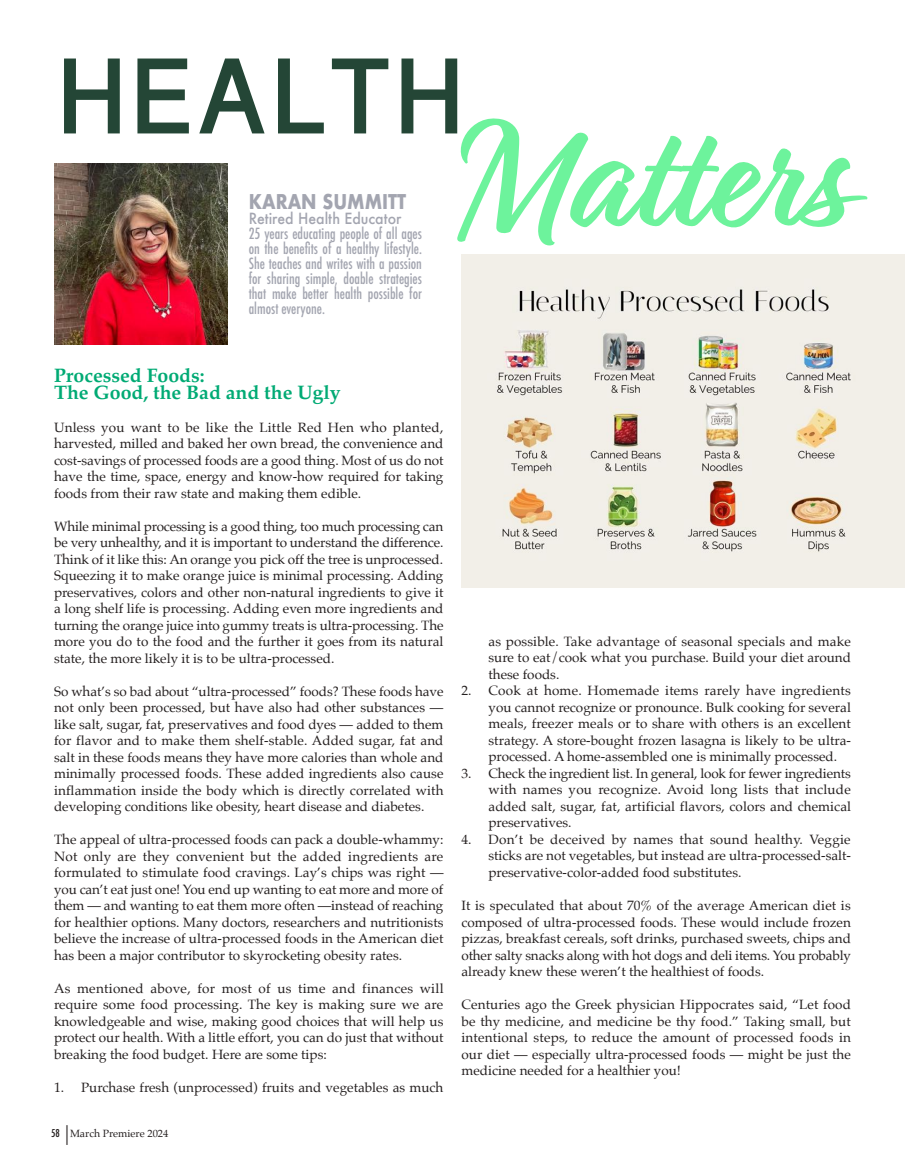
<style>
.page{position:relative;width:905px;height:1175px;background:#fff}
.page>*{position:absolute;margin:0;border:0;box-sizing:border-box;transform-origin:0 0}
.t1{font:700 159px "Relation Two";color:#6df39c;scale:.94 1}
.t2{font:700 109.95px "Myanmar Sangam MN";color:#244636;scale:.94 1}
.t3{font:700 19.8px "Futura";color:#a3a5b0;scale:.85 1}
.t4{font:700 19.5px/16.5px "Palatino";color:#00aa74}
.t5{font:500 condensed 15px/15px "Futura";color:#a3a5b0;text-align:justify;scale:.94 1}
.t6{font:500 15px "Futura";color:#a3a5b0;scale:.94 1}
.t7{font:13.5px/16.5px "Palatino";color:#241f1f;text-align:justify}
.t8{font:10.5px "Palatino";color:#241f1f}
.s1{font-family:"Futura";font-weight:500;font-stretch:condensed}
.s2{font-family:"Futura";font-weight:500;font-stretch:condensed;font-size:21px}
</style>
<div class="page">
<hr style="left:904px;top:0;width:1px;height:84px;background:#f2efe8">
<div style="left:461px;top:254px;width:443px;height:333px;background:#f2efe8"></div>
<img style="left:497px;top:289px;width:354px;height:263px">
<img style="left:54px;top:164px;width:174px;height:180px">
<hr style="left:904px;top:85px;width:1px;height:253px;background:#f2efe8">
<h2 class="t2" style="left:55px;top:31px;width:438px">HEALTH</h2>
<h1 class="t1" style="left:461px;top:88px;width:407px">Matters</h1>
<h3 class="t3" style="left:249px;top:187px;width:187px">KARAN SUMMITT</h3>
<p class="t6" style="left:249px;top:208px;width:164px">Retired Health Educator</p>
<p class="t5" style="left:249px;top:226px;width:186px">25 years educating people of all ages on the benefits of a healthy lifestyle.<br>She teaches and writes with a passion for sharing simple, doable strategies that make better health possible for almost everyone.</p>
<h3 class="t4" style="left:54px;top:367px;width:288px">Processed Foods:<br>The Good, the Bad and the Ugly</h3>
<p class="t7" style="left:54px;top:418px;width:391px">Unless you want to be like the Little Red Hen who planted, harvested, milled and baked her own bread, the convenience and cost-savings of processed foods are a good thing. Most of us do not have the time, space, energy and know-how required for taking foods from their raw state and making them edible.</p>
<p class="t7" style="left:54px;top:517px;width:391px">While minimal processing is a good thing, too much processing can be very unhealthy, and it is important to understand the difference.<br>Think of it like this: An orange you pick off the tree is unprocessed.<br>Squeezing it to make orange juice is minimal processing. Adding preservatives, colors and other non-natural ingredients to give it a long shelf life is processing. Adding even more ingredients and turning the orange juice into gummy treats is ultra-processing. The more you do to the food and the further it goes from its natural state, the more likely it is to be ultra-processed.</p>
<p class="t7" style="left:54px;top:682px;width:391px">So what’s so bad about “ultra-processed” foods? These foods have not only been processed, but have also had other substances — like salt, sugar, fat, preservatives and food dyes — added to them for flavor and to make them shelf-stable. Added sugar, fat and salt in these foods means they have more calories than whole and minimally processed foods. These added ingredients also cause inflammation inside the body which is directly correlated with developing conditions like obesity, heart disease and diabetes.</p>
<p class="t7" style="left:54px;top:831px;width:391px">The appeal of ultra-processed foods can pack a double-whammy:<br>Not only are they convenient but the added ingredients are formulated to stimulate food cravings. Lay’s chips was right — you can’t eat just one! You end up wanting to eat more and more of them — and wanting to eat them more often —instead of reaching for healthier options. Many doctors, researchers and nutritionists believe the increase of ultra-processed foods in the American diet has been a major contributor to skyrocketing obesity rates.</p>
<p class="t7" style="left:54px;top:979px;width:391px">As mentioned above, for most of us time and finances will require some food processing. The key is making sure we are knowledgeable and wise, making good choices that will help us protect our health. With a little effort, you can do just that without breaking the food budget. Here are some tips:</p>
<p class="t7" style="left:54px;top:1078px;width:391px">1. Purchase fresh (unprocessed) fruits and vegetables as much</p>
<p class="t8" style="left:51px;top:1124px;width:119px"><span class="s1">58</span> <span class="s2">|</span>March Premiere 2024</p>
<p class="t7" style="left:488px;top:633px;width:364px">as possible. Take advantage of seasonal specials and make sure to eat/cook what you purchase. Build your diet around these foods.</p>
<p class="t7" style="left:488px;top:682px;width:364px;text-indent:-27px">2. Cook at home. Homemade items rarely have ingredients you cannot recognize or pronounce. Bulk cooking for several meals, freezer meals or to share with others is an excellent strategy. A store-bought frozen lasagna is likely to be ultra&shy;processed. A home-assembled one is minimally processed.</p>
<p class="t7" style="left:488px;top:765px;width:364px;text-indent:-27px">3. Check the ingredient list. In general, look for fewer ingredients with names you recognize. Avoid long lists that include added salt, sugar, fat, artificial flavors, colors and chemical preservatives.</p>
<p class="t7" style="left:488px;top:831px;width:364px;text-indent:-27px">4. Don’t be deceived by names that sound healthy. Veggie sticks are not vegetables, but instead are ultra-processed-salt&shy;preservative-color-added food substitutes.</p>
<p class="t7" style="left:461px;top:897px;width:391px">It is speculated that about 70% of the average American diet is composed of ultra-processed foods. These would include frozen pizzas, breakfast cereals, soft drinks, purchased sweets, chips and other salty snacks along with hot dogs and deli items. You probably already knew these weren’t the healthiest of foods.</p>
<p class="t7" style="left:461px;top:996px;width:391px">Centuries ago the Greek physician Hippocrates said, “Let food be thy medicine, and medicine be thy food.” Taking small, but intentional steps, to reduce the amount of processed foods in our diet — especially ultra-processed foods — might be just the medicine needed for a healthier you!</p>
</div>
